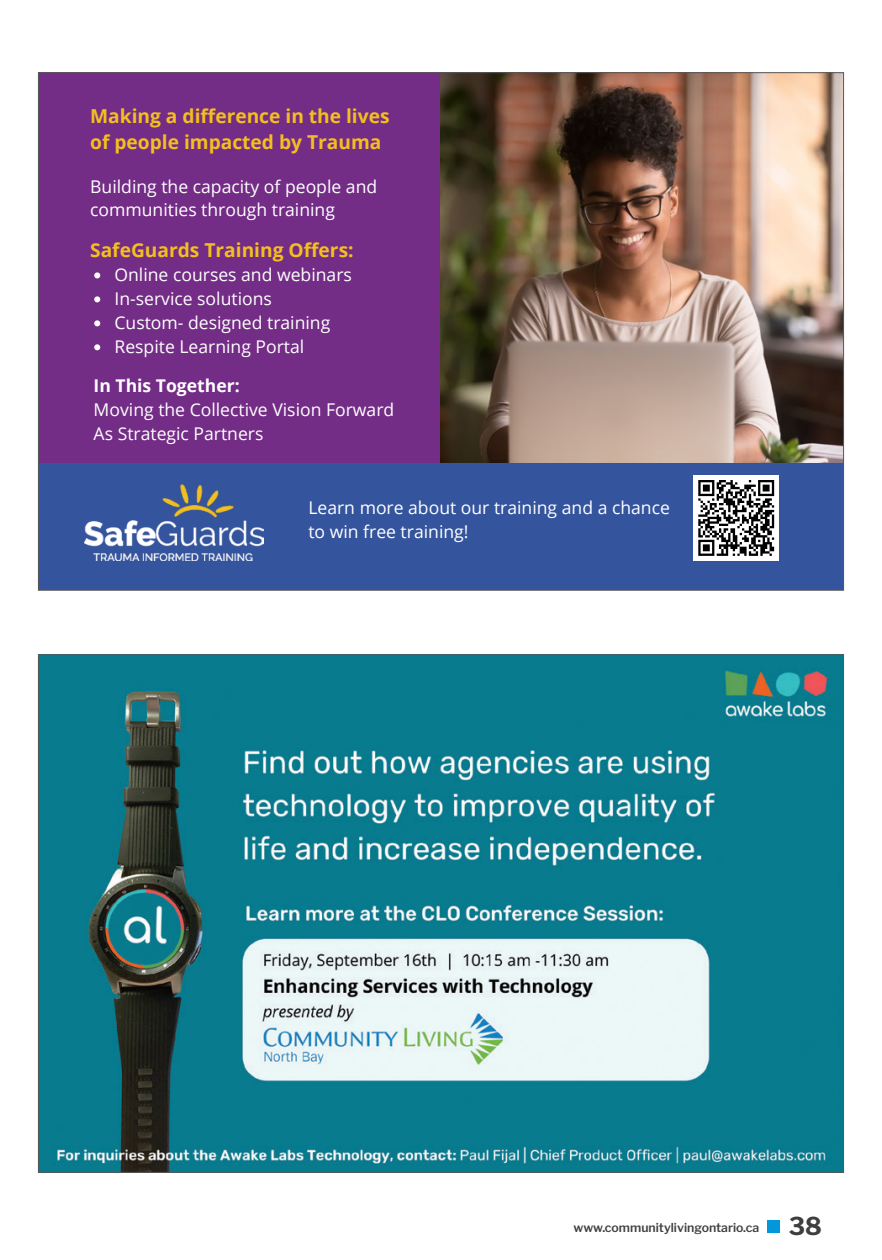
<style>
.page{position:relative;width:882px;height:1260px;background:#fff}
.page>*{position:absolute;margin:0;border:0;box-sizing:border-box;transform-origin:0 0}
.t1{font:700 19.25px/26.4px "Open Sans";color:#f3bf20}
.t2{font:17.5px/24px "Open Sans";color:#fff}
.t3{font:600 12.25px "Libre Franklin";color:#413f41}
.s1{font-weight:700}
.s2{font-weight:700;font-size:24.5px;color:#3e3e3f}
</style>
<div class="page">
<div style="left:38px;top:73px;width:806px;height:517px;background:#742d86"></div>
<img style="left:441px;top:74px;width:401px;height:390px">
<div style="left:38px;top:464px;width:806px;height:126px;background:#34549d"></div>
<img style="left:85px;top:484px;width:178px;height:77px">
<div style="left:694px;top:475px;width:85px;height:85px;background:#fff"></div>
<svg style="left:698px;top:480px;width:77px;height:76px"></svg>
<svg style="left:94px;top:272px;width:6px;height:6px"></svg>
<svg style="left:94px;top:296px;width:6px;height:6px"></svg>
<svg style="left:94px;top:320px;width:6px;height:6px"></svg>
<svg style="left:94px;top:344px;width:6px;height:6px"></svg>
<img style="left:40px;top:656px;width:802px;height:515px">
<div style="left:767px;top:1220px;width:13px;height:13px;background:#0097db"></div>
<p class="t1" style="left:90px;top:102px;width:301px">Making a difference in the lives of people impacted by Trauma</p>
<p class="t2" style="left:90px;top:174px;width:289px">Building the capacity of people and communities through training</p>
<p class="t1" style="left:90px;top:236px;width:265px">SafeGuards Training Offers:</p>
<p class="t2" style="left:115px;top:262px;width:239px">Online courses and webinars<br>In-service solutions<br>Custom- designed training<br>Respite Learning Portal</p>
<p class="t2" style="left:94px;top:374px;width:302px"><span class="s1">In This Together:<br></span>Moving the Collective Vision Forward<br>As Strategic Partners</p>
<p class="t2" style="left:308px;top:496px;width:363px">Learn more about our training and a chance to win free training!</p>
<p class="t3" style="left:574px;top:1218px;width:250px">www.communitylivingontario.ca <span class="s2">38</span></p>
</div>
